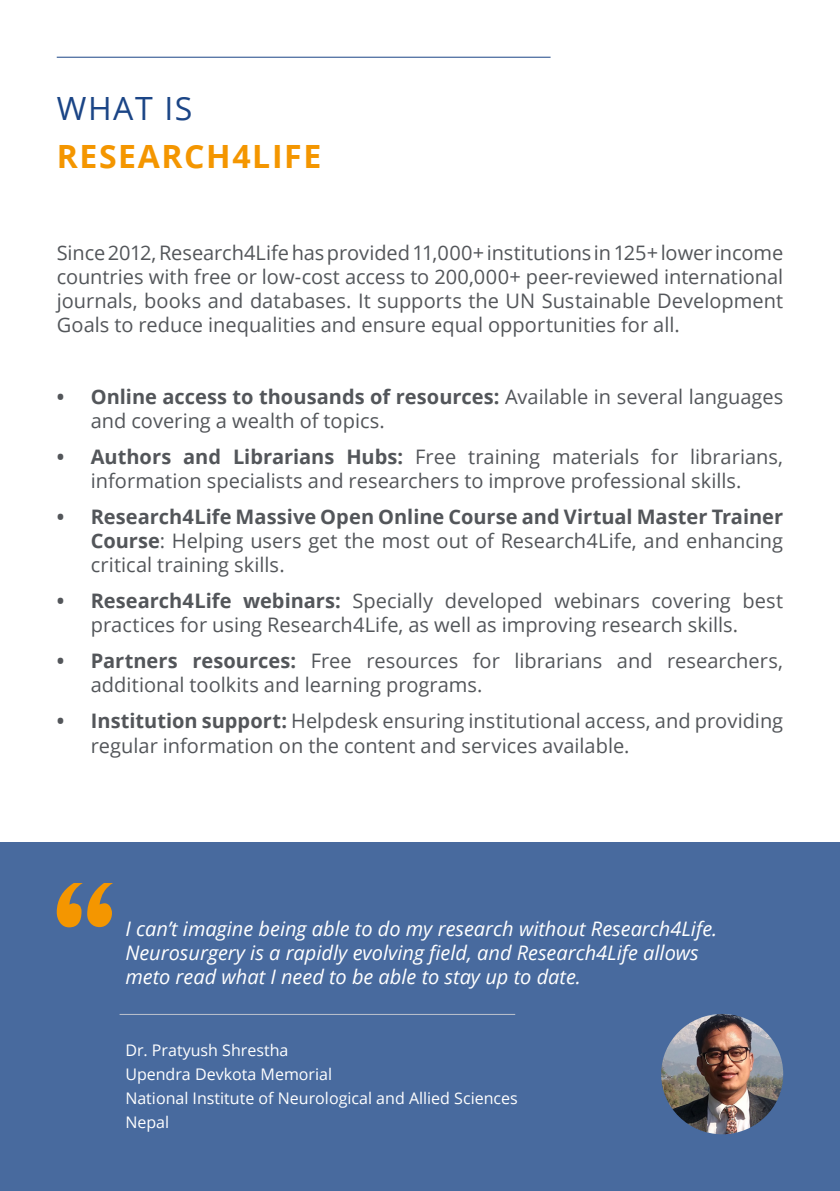
<style>
.page{position:relative;width:840px;height:1191px;background:#fff}
.page>*{position:absolute;margin:0;border:0;box-sizing:border-box;transform-origin:0 0}
.Chapter_Title_-_Alig{font:700 32px "Open Sans";letter-spacing:.05em;color:#f49600}
.Chapter_Title_-_Alig-2{font:32px "Open Sans";letter-spacing:.05em;color:#1b4586}
.Main_text{font:20px/24px "Open Sans";color:#53565a}
.Body_Text{font:italic 20px/24px "Open Sans";color:#fff}
.Body_Text-2{font:16px "Open Sans";color:#fff}
.s1{font-weight:700}
</style>
<div class="page">
<div style="left:0;top:842px;width:839px;height:349px;background:#486a9e"></div>
<hr style="left:57px;top:57px;width:493px;height:1px;background:#1b4586">
<hr style="left:119px;top:1014px;width:396px;height:1px;background:#bec3ce">
<svg style="left:57px;top:883px;width:56px;height:44px"></svg>
<img style="left:661px;top:1014px;width:121px;height:120px">
<p class="Chapter_Title_-_Alig-2" style="left:57px;top:86px;width:137px">WHAT IS</p>
<p class="Chapter_Title_-_Alig" style="left:57px;top:134px;width:266px">RESEARCH4LIFE</p>
<p class="Main_text" style="left:57px;top:240px;width:727px;text-align:justify">Since 2012, Research4Life has provided 11,000+ institutions in 125+ lower income countries with free or low-cost access to 200,000+ peer-reviewed international journals, books and databases. It supports the UN Sustainable Development Goals to reduce inequalities and ensure equal opportunities for all.</p>
<p class="Main_text" style="left:91px;top:384px;width:693px;text-indent:-34px"><span class="s1">• Online access to thousands of resources:</span> Available in several languages and covering a wealth of topics.</p>
<p class="Main_text" style="left:57px;top:444px;width:727px;text-align:center"><span class="s1">• Authors and Librarians Hubs:</span> Free training materials for librarians, information specialists and researchers to improve professional skills.</p>
<p class="Main_text" style="left:91px;top:504px;width:693px;text-align:justify;text-indent:-34px"><span class="s1">• Research4Life Massive Open Online Course and Virtual Master Trainer Course</span>: Helping users get the most out of Research4Life, and enhancing critical training skills.</p>
<p class="Main_text" style="left:57px;top:588px;width:727px;text-align:center"><span class="s1">• Research4Life webinars:</span> Specially developed webinars covering best practices for using Research4Life, as well as improving research skills.</p>
<p class="Main_text" style="left:91px;top:648px;width:693px;text-indent:-34px"><span class="s1">• Partners resources:</span> Free resources for librarians and researchers, additional toolkits and learning programs.</p>
<p class="Main_text" style="left:91px;top:708px;width:693px;text-indent:-34px"><span class="s1">• Institution support:</span> Helpdesk ensuring institutional access, and providing regular information on the content and services available.</p>
<p class="Body_Text" style="left:125px;top:916px;width:593px">I can’t imagine being able to do my research without Research4Life.<br>Neurosurgery is a rapidly evolving field, and Research4Life allows meto read what I need to be able to stay up to date.</p>
<p class="Body_Text-2" style="left:125px;top:1039px;width:164px">Dr. Pratyush Shrestha</p>
<p class="Body_Text-2" style="left:125px;top:1063px;width:208px">Upendra Devkota Memorial</p>
<p class="Body_Text-2" style="left:125px;top:1087px;width:394px">National Institute of Neurological and Allied Sciences</p>
<p class="Body_Text-2" style="left:125px;top:1111px;width:45px">Nepal</p>
</div>
